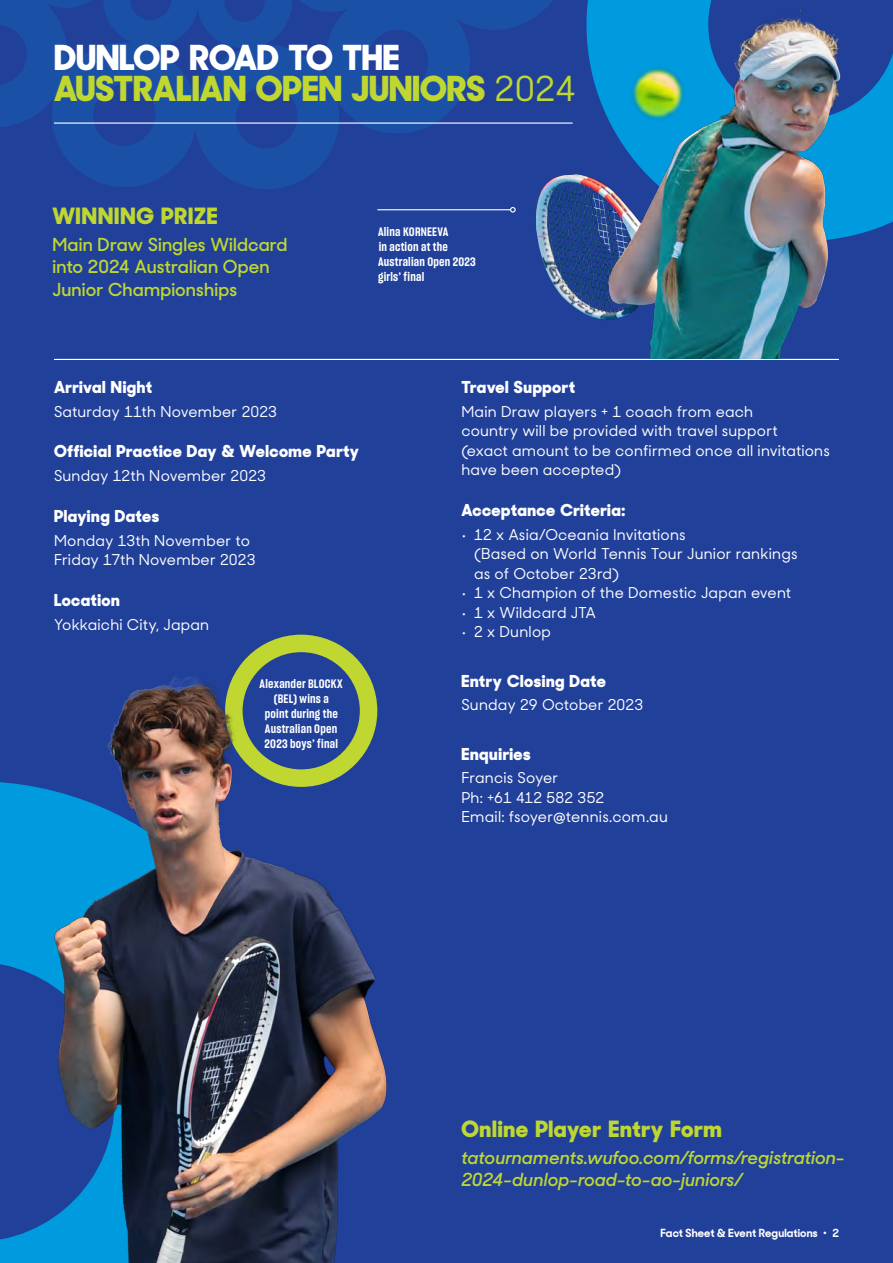
<style>
.page{position:relative;width:893px;height:1263px;background:#21409a}
.page>*{position:absolute;margin:0;border:0;box-sizing:border-box;transform-origin:0 0}
.t1{font:800 34.5px/31.3px "Sharp Sans No 2";color:#bfd730}
.t2{font:800 22.5px "Sharp Sans No 2";letter-spacing:.035em;color:#bfd730}
.t3{font:italic 600 18px/22.5px "Sharp Sans No 2";letter-spacing:.005em;color:#bfd730}
.t4{font:600 18px/22.5px "Sharp Sans No 2";letter-spacing:.005em;color:#bfd730}
.t5{font:800 16.5px "Sharp Sans No 2";letter-spacing:.025em;color:#fff}
.t6{font:500 15px/19.5px "Sharp Sans No 2";letter-spacing:.01em;color:#fff}
.t7{font:12px/15px "Sharp Grotesk Semi Bold 15";letter-spacing:.015em;color:#fff}
.t8{font:700 11.25px "Sharp Sans No 2";letter-spacing:.01em;color:#fff}
.s1{color:#fff}
.s2{font-weight:500}
</style>
<div class="page">
<svg style="left:614px;top:0;width:98px;height:7px"></svg>
<svg style="left:0;top:0;width:614px;height:189px;fill:#1a50a6"></svg>
<hr style="left:377px;top:209px;width:134px;height:1px;background:#fff">
<hr style="left:54px;top:359px;width:785px;height:1px;background:#fff">
<hr style="left:54px;top:123px;width:519px;height:1px;background:#fff">
<img style="left:497px;top:7px;width:396px;height:352px">
<svg style="left:248px;top:635px;width:106px;height:21px"></svg>
<img style="left:0;top:656px;width:387px;height:607px">
<h1 class="t1" style="left:54px;top:38px;width:523px"><span class="s1">DUNLOP ROAD TO THE<br></span>AUSTRALIAN OPEN JUNIORS <span class="s2">2024</span></h1>
<h2 class="t2" style="left:52px;top:196px;width:167px">WINNING PRIZE</h2>
<p class="t4" style="left:52px;top:231px;width:237px">Main Draw Singles Wildcard into 2024 Australian Open<br>Junior Championships</p>
<p class="t7" style="left:378px;top:224px;width:99px">Alina KORNEEVA<br>in action at the<br>Australian Open 2023 girls’ final</p>
<p class="t5" style="left:54px;top:373px;width:100px">Arrival Night</p>
<p class="t6" style="left:54px;top:400px;width:225px">Saturday 11th November 2023</p>
<p class="t5" style="left:54px;top:437px;width:306px">Official Practice Day &amp; Welcome Party</p>
<p class="t6" style="left:54px;top:465px;width:213px">Sunday 12th November 2023</p>
<p class="t5" style="left:54px;top:502px;width:107px">Playing Dates</p>
<p class="t6" style="left:54px;top:529px;width:203px">Monday 13th November to<br>Friday 17th November 2023</p>
<p class="t5" style="left:54px;top:586px;width:67px">Location</p>
<p class="t6" style="left:54px;top:613px;width:157px">Yokkaichi City, Japan</p>
<p class="t7" style="left:260px;top:676px;width:85px;text-align:center">Alexander BLOCKX (BEL) wins a<br>point during the<br>Australian Open<br>2023 boys’ final</p>
<p class="t5" style="left:461px;top:373px;width:115px">Travel Support</p>
<p class="t6" style="left:461px;top:400px;width:370px">Main Draw players + 1 coach from each<br>country will be provided with travel support<br>(exact amount to be confirmed once all invitations have been accepted)</p>
<p class="t5" style="left:461px;top:496px;width:165px">Acceptance Criteria:</p>
<p class="t6" style="left:474px;top:523px;width:325px;text-indent:-13px">• 12 x Asia/Oceania Invitations<br>(Based on World Tennis Tour Junior rankings as of October 23rd)</p>
<p class="t6" style="left:461px;top:582px;width:331px">• 1 x Champion of the Domestic Japan event</p>
<p class="t6" style="left:461px;top:601px;width:136px">• 1 x Wildcard JTA</p>
<p class="t6" style="left:461px;top:621px;width:91px">• 2 x Dunlop</p>
<p class="t5" style="left:461px;top:666px;width:146px">Entry Closing Date</p>
<p class="t6" style="left:461px;top:694px;width:183px">Sunday 29 October 2023</p>
<p class="t5" style="left:461px;top:739px;width:71px">Enquiries</p>
<p class="t6" style="left:461px;top:767px;width:208px">Francis Soyer<br>Ph: +61 412 582 352<br>Email: fsoyer@tennis.com.au</p>
<h2 class="t2" style="left:461px;top:1110px;width:262px">Online Player Entry Form</h2>
<p class="t3" style="left:461px;top:1144px;width:384px">tatournaments.wufoo.com/forms/registration-<br>2024-dunlop-road-to-ao-juniors/</p>
<p class="t8" style="left:660px;top:1223px;width:180px">Fact Sheet &amp; Event Regulations • 2</p>
</div>
